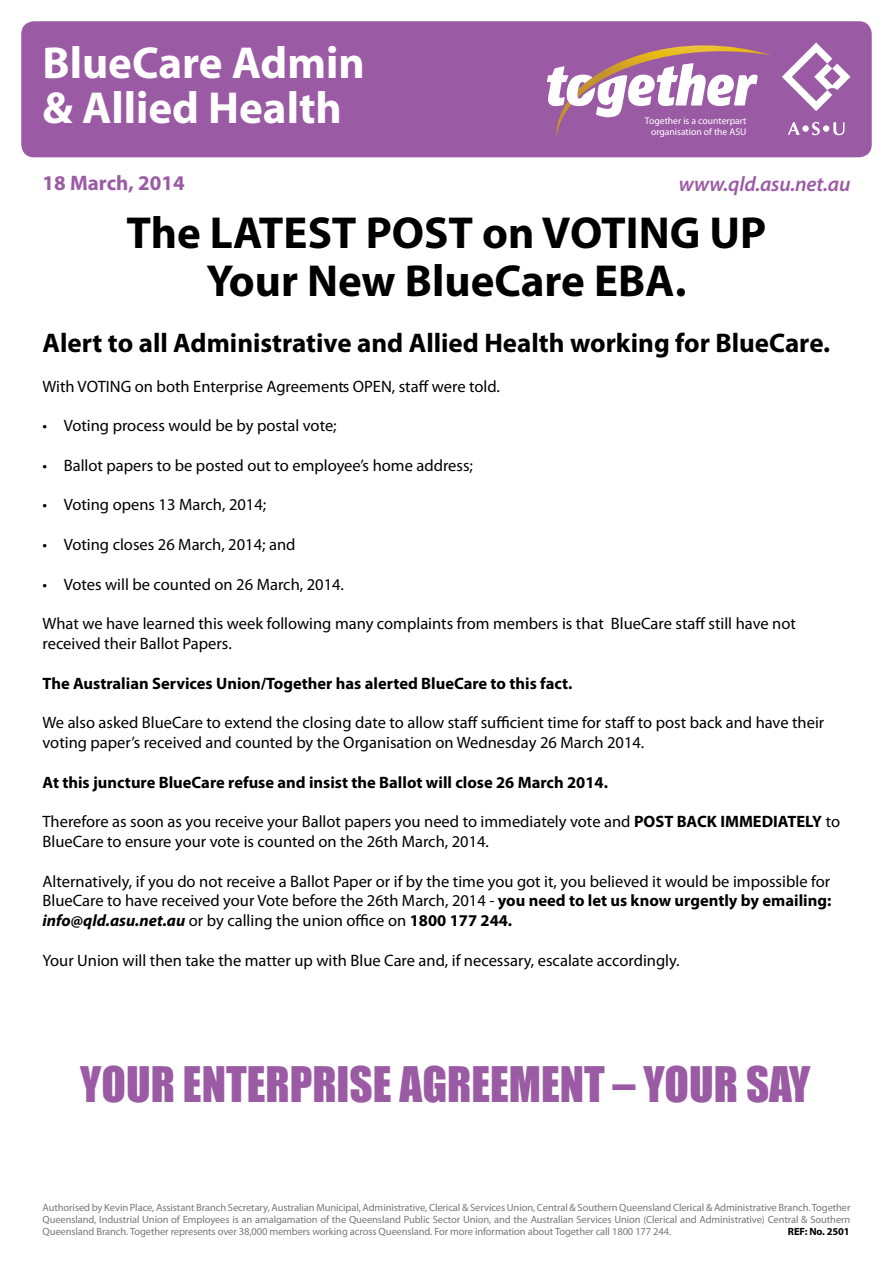
<style>
.page{position:relative;width:893px;height:1263px;background:#fff}
.page>*{position:absolute;margin:0;border:0;box-sizing:border-box;transform-origin:0 0}
.t1{font:700 45px/48px "Myriad Pro";color:#000;text-align:center}
.t2{font:45px "Impact";color:#9b5ba4}
.t3{font:700 45px/45px "Myriad";color:#fff}
.t4{font:700 27px "Myriad Pro";color:#000}
.t5{font:italic 600 21px "Myriad Pro";letter-spacing:-.01em;color:#9b5ba4}
.t6{font:700 21px "Myriad Pro";color:#9b5ba4}
.t7{font:16.5px/19.8px "Myriad Pro";color:#000}
.t8{font:700 16.5px "Myriad Pro";color:#000}
.t9{font:10.5px/12px "Myriad Pro";letter-spacing:-.01em;color:#77787b;text-align:justify}
.t10{font:700 10.5px "Myriad Pro";letter-spacing:-.01em;color:#000}
.t11{font:9.75px/11.2px "Myriad Pro";color:#fff;text-align:right}
.s1{font-weight:700}
.s2{font-weight:700;font-style:italic}
</style>
<div class="page">
<div style="left:21px;top:21px;width:851px;height:136px;background:#9b5ba4;border-radius:13px"></div>
<svg style="left:547px;top:45px;width:224px;height:93px"></svg>
<svg style="left:782px;top:43px;width:68px;height:68px"></svg>
<svg style="left:788px;top:122px;width:12px;height:13px"></svg>
<div style="left:802px;top:125px;width:7px;height:7px;background:#fff;border-radius:50%"></div>
<svg style="left:812px;top:122px;width:8px;height:13px"></svg>
<div style="left:823px;top:125px;width:6px;height:7px;background:#fff;border-radius:50%"></div>
<svg style="left:833px;top:122px;width:11px;height:13px"></svg>
<h1 class="t3" style="left:43px;top:42px;width:324px">BlueCare Admin &amp; Allied Health</h1>
<p class="t11" style="left:645px;top:114px;width:103px">Together is a counterpart organisation of the ASU</p>
<p class="t6" style="left:43px;top:169px;width:144px">18 March, 2014</p>
<p class="t5" style="left:679px;top:170px;width:173px">www.qld.asu.net.au</p>
<h1 class="t1" style="left:127px;top:207px;width:641px">The LATEST POST on VOTING UP<br>Your New BlueCare EBA.</h1>
<h2 class="t4" style="left:43px;top:325px;width:789px">Alert to all Administrative and Allied Health working for BlueCare.</h2>
<p class="t7" style="left:43px;top:376px;width:459px">With VOTING on both Enterprise Agreements OPEN, staff were told.</p>
<p class="t7" style="left:43px;top:415px;width:296px">• Voting process would be by postal vote;</p>
<p class="t7" style="left:43px;top:455px;width:432px">• Ballot papers to be posted out to employee’s home address;</p>
<p class="t7" style="left:43px;top:495px;width:225px">• Voting opens 13 March, 2014;</p>
<p class="t7" style="left:43px;top:534px;width:254px">• Voting closes 26 March, 2014; and</p>
<p class="t7" style="left:43px;top:574px;width:303px">• Votes will be counted on 26 March, 2014.</p>
<p class="t7" style="left:43px;top:613px;width:755px">What we have learned this week following many complaints from members is that BlueCare staff still have not received their Ballot Papers.</p>
<p class="t8" style="left:43px;top:672px;width:531px">The Australian Services Union/Together has alerted BlueCare to this fact.</p>
<p class="t7" style="left:43px;top:712px;width:783px">We also asked BlueCare to extend the closing date to allow staff sufficient time for staff to post back and have their voting paper’s received and counted by the Organisation on Wednesday 26 March 2014.</p>
<p class="t8" style="left:43px;top:771px;width:567px">At this juncture BlueCare refuse and insist the Ballot will close 26 March 2014.</p>
<p class="t7" style="left:43px;top:811px;width:799px">Therefore as soon as you receive your Ballot papers you need to immediately vote and <span class="s1">POST BACK IMMEDIATELY</span> to<br>BlueCare to ensure your vote is counted on the 26th March, 2014.</p>
<p class="t7" style="left:43px;top:871px;width:790px;text-align:justify">Alternatively, if you do not receive a Ballot Paper or if by the time you got it, you believed it would be impossible for BlueCare to have received your Vote before the 26th March, 2014 - <span class="s1">you need to let us know urgently by emailing: </span><span class="s2">info@qld.asu.net.au</span> or by calling the union office on <span class="s1">1800 177 244.</span></p>
<p class="t7" style="left:43px;top:950px;width:639px">Your Union will then take the matter up with Blue Care and, if necessary, escalate accordingly.</p>
<h1 class="t2" style="left:80px;top:1049px;width:732px">YOUR ENTERPRISE AGREEMENT – YOUR SAY</h1>
<p class="t9" style="left:43px;top:1201px;width:809px">Authorised by Kevin Place, Assistant Branch Secretary, Australian Municipal, Administrative, Clerical &amp; Services Union, Central &amp; Southern Queensland Clerical &amp; Administrative Branch. Together Queensland, Industrial Union of Employees is an amalgamation of the Queensland Public Sector Union, and the Australian Services Union (Clerical and Administrative) Central &amp; Southern Queensland Branch. Together represents over 38,000 members working across Queensland. For more information about Together call 1800 177 244.</p>
<p class="t10" style="left:788px;top:1224px;width:63px">REF: No. 2501</p>
</div>
